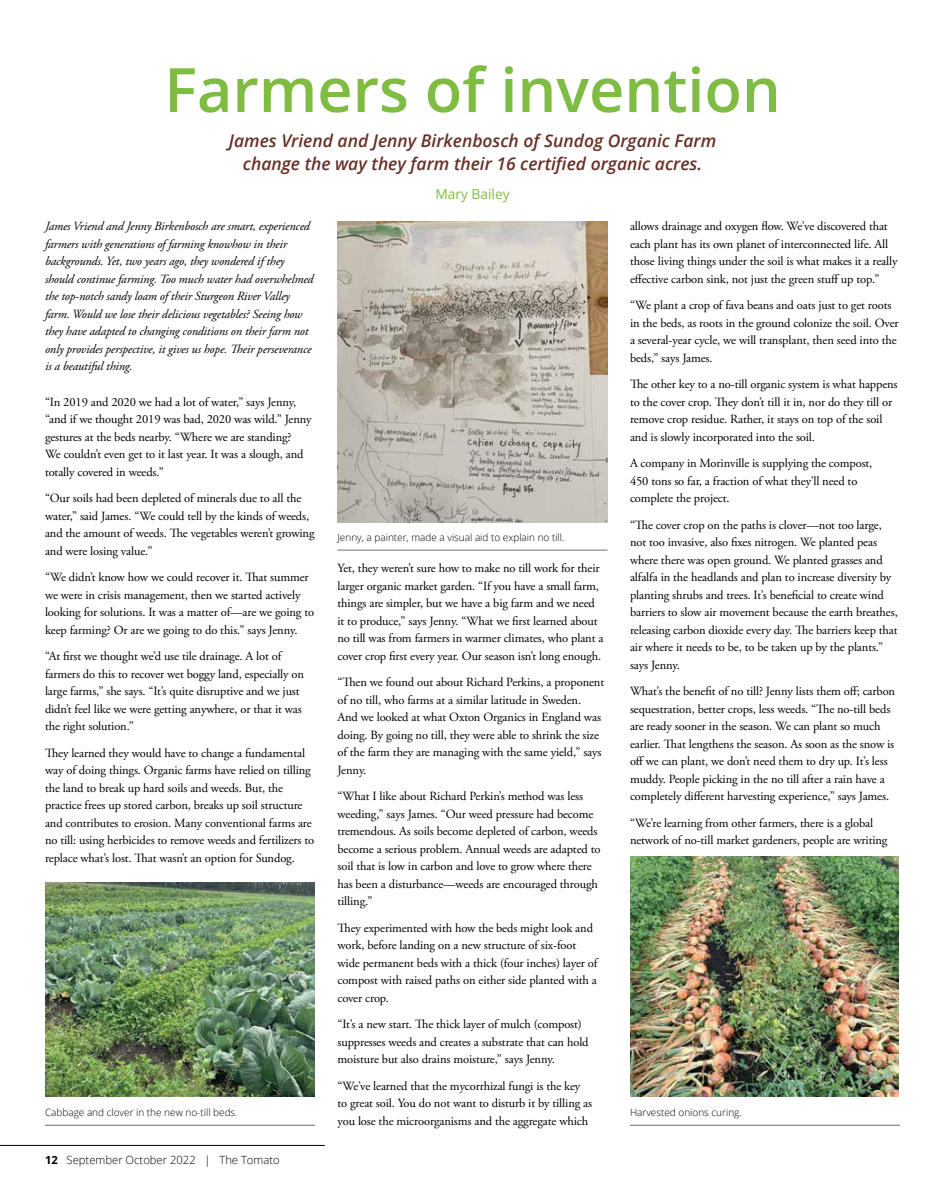
<style>
.page{position:relative;width:945px;height:1204px;background:#fff}
.page>*{position:absolute;margin:0;border:0;box-sizing:border-box;transform-origin:0 0}
.t1{font:600 61.25px "Open Sans";color:#7fbc42}
.t2{font:italic 600 17.5px/23.8px "Open Sans";color:#683026;text-align:center}
.t3{font:13.75px "Open Sans";color:#7fbc42}
.t4{font:12.5px/17.5px "Adobe Garamond Pro";letter-spacing:-.01em;color:#000}
.t5{font:italic 12.5px/17.5px "Adobe Garamond Pro";letter-spacing:-.01em;color:#000}
.t6{font:300 11.25px "Open Sans";color:#000}
.t7{font:300 10px "Open Sans";color:#000}
.s1{font-weight:700}
</style>
<div class="page">
<hr style="left:0;top:1145px;width:325px;height:1px;background:#000">
<img style="left:630px;top:856px;width:269px;height:241px">
<img style="left:338px;top:221px;width:270px;height:302px">
<img style="left:45px;top:882px;width:270px;height:215px">
<hr style="left:45px;top:1125px;width:270px;height:1px;background:#6d6e71">
<hr style="left:630px;top:1125px;width:270px;height:1px;background:#6d6e71">
<hr style="left:338px;top:550px;width:270px;height:1px;background:#6d6e71">
<h1 class="t1" style="left:164px;top:48px;width:618px">Farmers of invention</h1>
<h2 class="t2" style="left:229px;top:128px;width:489px">James Vriend and Jenny Birkenbosch of Sundog Organic Farm change the way they farm their 16 certified organic acres.</h2>
<p class="t3" style="left:435px;top:184px;width:76px">Mary Bailey</p>
<p class="t5" style="left:45px;top:218px;width:270px">James Vriend and Jenny Birkenbosch are smart, experienced farmers with generations of farming knowhow in their backgrounds. Yet, two years ago, they wondered if they should continue farming. Too much water had overwhelmed the top-notch sandy loam of their Sturgeon River Valley farm. Would we lose their delicious vegetables? Seeing how they have adapted to changing conditions on their farm not only provides perspective, it gives us hope. Their perseverance is a beautiful thing.</p>
<p class="t4" style="left:45px;top:393px;width:268px">“In 2019 and 2020 we had a lot of water,” says Jenny, “and if we thought 2019 was bad, 2020 was wild.” Jenny gestures at the beds nearby. “Where we are standing?<br>We couldn’t even get to it last year. It was a slough, and totally covered in weeds.”</p>
<p class="t4" style="left:45px;top:490px;width:271px">“Our soils had been depleted of minerals due to all the water,” said James. “We could tell by the kinds of weeds, and the amount of weeds. The vegetables weren’t growing and were losing value.”</p>
<p class="t4" style="left:45px;top:569px;width:271px">“We didn’t know how we could recover it. That summer we were in crisis management, then we started actively looking for solutions. It was a matter of—are we going to keep farming? Or are we going to do this.” says Jenny.</p>
<p class="t4" style="left:45px;top:648px;width:261px">“At first we thought we’d use tile drainage. A lot of farmers do this to recover wet boggy land, especially on large farms,” she says. “It’s quite disruptive and we just didn’t feel like we were getting anywhere, or that it was the right solution.”</p>
<p class="t4" style="left:45px;top:744px;width:271px">They learned they would have to change a fundamental way of doing things. Organic farms have relied on tilling the land to break up hard soils and weeds. But, the practice frees up stored carbon, breaks up soil structure and contributes to erosion. Many conventional farms are no till: using herbicides to remove weeds and fertilizers to replace what’s lost. That wasn’t an option for Sundog.</p>
<p class="t4" style="left:630px;top:218px;width:269px">allows drainage and oxygen flow. We’ve discovered that each plant has its own planet of interconnected life. All those living things under the soil is what makes it a really effective carbon sink, not just the green stuff up top.”</p>
<p class="t4" style="left:630px;top:297px;width:270px">“We plant a crop of fava beans and oats just to get roots in the beds, as roots in the ground colonize the soil. Over a several-year cycle, we will transplant, then seed into the beds,” says James.</p>
<p class="t4" style="left:630px;top:376px;width:269px">The other key to a no-till organic system is what happens to the cover crop. They don’t till it in, nor do they till or remove crop residue. Rather, it stays on top of the soil and is slowly incorporated into the soil.</p>
<p class="t4" style="left:630px;top:455px;width:244px">A company in Morinville is supplying the compost,<br>450 tons so far, a fraction of what they’ll need to complete the project.</p>
<p class="t4" style="left:630px;top:516px;width:269px">“The cover crop on the paths is clover—not too large, not too invasive, also fixes nitrogen. We planted peas where there was open ground. We planted grasses and alfalfa in the headlands and plan to increase diversity by planting shrubs and trees. It’s beneficial to create wind barriers to slow air movement because the earth breathes, releasing carbon dioxide every day. The barriers keep that air where it needs to be, to be taken up by the plants.” says Jenny.</p>
<p class="t4" style="left:630px;top:683px;width:267px">What’s the benefit of no till? Jenny lists them off; carbon sequestration, better crops, less weeds. “The no-till beds are ready sooner in the season. We can plant so much earlier. That lengthens the season. As soon as the snow is off we can plant, we don’t need them to dry up. It’s less muddy. People picking in the no till after a rain have a completely different harvesting experience,” says James.</p>
<p class="t4" style="left:630px;top:814px;width:259px">“We’re learning from other farmers, there is a global network of no-till market gardeners, people are writing</p>
<p class="t7" style="left:338px;top:530px;width:229px">Jenny, a painter, made a visual aid to explain no till.</p>
<p class="t4" style="left:338px;top:560px;width:267px">Yet, they weren’t sure how to make no till work for their larger organic market garden. “If you have a small farm, things are simpler, but we have a big farm and we need it to produce,” says Jenny. “What we first learned about no till was from farmers in warmer climates, who plant a cover crop first every year. Our season isn’t long enough.</p>
<p class="t4" style="left:338px;top:674px;width:268px">“Then we found out about Richard Perkins, a proponent of no till, who farms at a similar latitude in Sweden.<br>And we looked at what Oxton Organics in England was doing. By going no till, they were able to shrink the size of the farm they are managing with the same yield,” says Jenny.</p>
<p class="t4" style="left:338px;top:788px;width:265px">“What I like about Richard Perkin’s method was less weeding,” says James. “Our weed pressure had become tremendous. As soils become depleted of carbon, weeds become a serious problem. Annual weeds are adapted to soil that is low in carbon and love to grow where there has been a disturbance—weeds are encouraged through tilling.”</p>
<p class="t4" style="left:338px;top:919px;width:262px">They experimented with how the beds might look and work, before landing on a new structure of six-foot wide permanent beds with a thick (four inches) layer of compost with raised paths on either side planted with a cover crop.</p>
<p class="t4" style="left:338px;top:1016px;width:253px">“It’s a new start. The thick layer of mulch (compost) suppresses weeds and creates a substrate that can hold moisture but also drains moisture,” says Jenny.</p>
<p class="t4" style="left:338px;top:1077px;width:256px">“We’ve learned that the mycorrhizal fungi is the key to great soil. You do not want to disturb it by tilling as you lose the microorganisms and the aggregate which</p>
<p class="t7" style="left:45px;top:1105px;width:194px">Cabbage and clover in the new no-till beds.</p>
<p class="t7" style="left:630px;top:1105px;width:113px">Harvested onions curing.</p>
<p class="t6" style="left:45px;top:1152px;width:236px"><span class="s1">12</span> September October 2022 | The Tomato</p>
</div>
